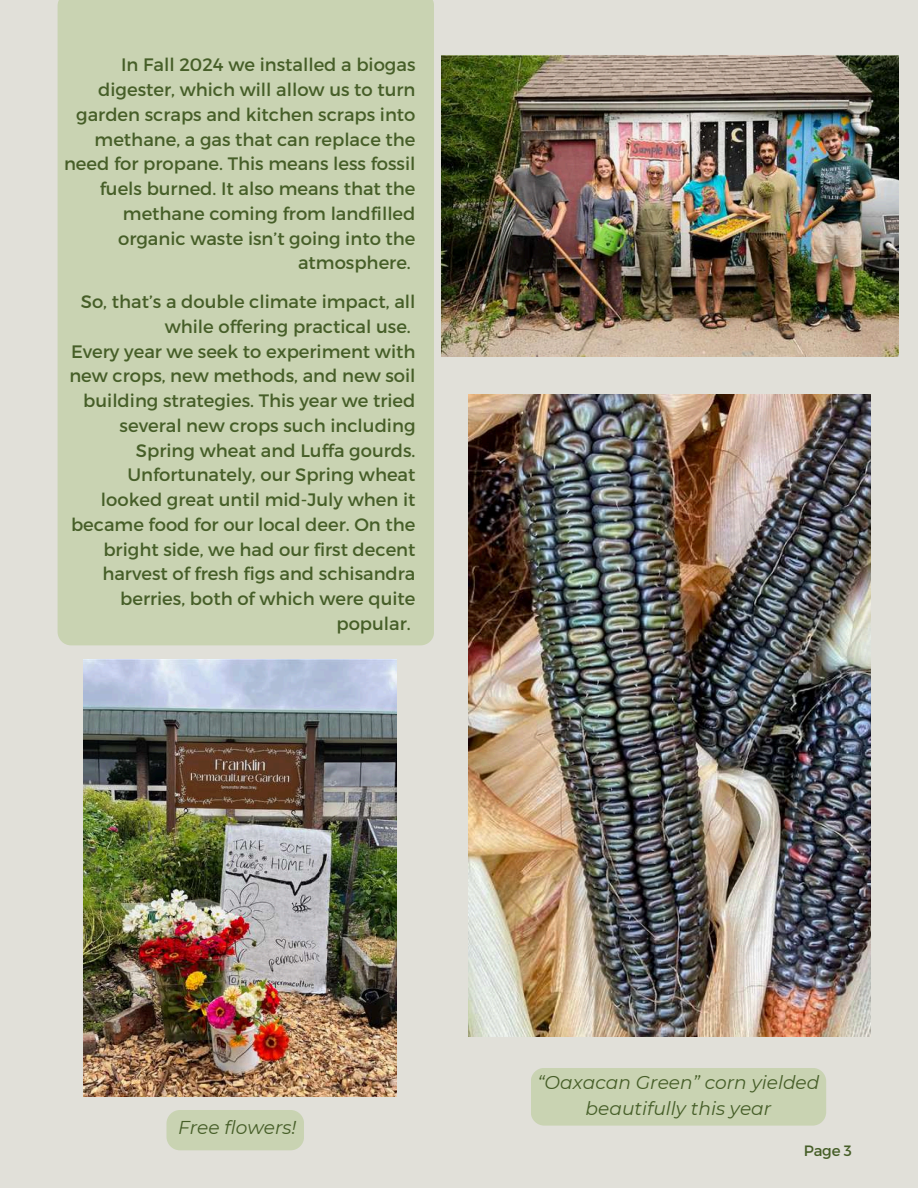
<style>
.page{position:relative;width:918px;height:1188px;background:#e1e0d9}
.page>*{position:absolute;margin:0;border:0;box-sizing:border-box;transform-origin:0 0}
.t1{font:italic 18.6px/25.5px "Montserrat";color:#465e28;text-align:center}
.t2{font:18px/24.8px "Montserrat";color:#465e28;text-align:right}
.t3{font:15px "Montserrat";color:#465e28}
</style>
<div class="page">
<div style="left:531px;top:1068px;width:295px;height:58px;background:#c9d3b2;border-radius:13px"></div>
<div style="left:58px;top:0;width:376px;height:645px;background:#c9d3b2"></div>
<img style="left:468px;top:395px;width:403px;height:642px">
<img style="left:83px;top:660px;width:313px;height:436px">
<img style="left:442px;top:55px;width:456px;height:302px">
<div style="left:166px;top:1110px;width:138px;height:40px;background:#c9d3b2;border-radius:14px"></div>
<p class="t2" style="left:64px;top:52px;width:353px">In Fall 2024 we installed a biogas digester, which will allow us to turn garden scraps and kitchen scraps into methane, a gas that can replace the need for propane. This means less fossil fuels burned. It also means that the methane coming from landfilled organic waste isn’t going into the atmosphere.</p>
<p class="t2" style="left:69px;top:288px;width:348px">So, that’s a double climate impact, all while offering practical use.<br>Every year we seek to experiment with new crops, new methods, and new soil building strategies. This year we tried several new crops such including Spring wheat and Luffa gourds.<br>Unfortunately, our Spring wheat looked great until mid-July when it became food for our local deer. On the bright side, we had our first decent harvest of fresh figs and schisandra berries, both of which were quite popular.</p>
<p class="t1" style="left:178px;top:1114px;width:120px">Free flowers!</p>
<p class="t1" style="left:538px;top:1070px;width:283px">“Oaxacan Green” corn yielded beautifully this year</p>
<p class="t3" style="left:804px;top:1141px;width:50px">Page 3</p>
</div>
